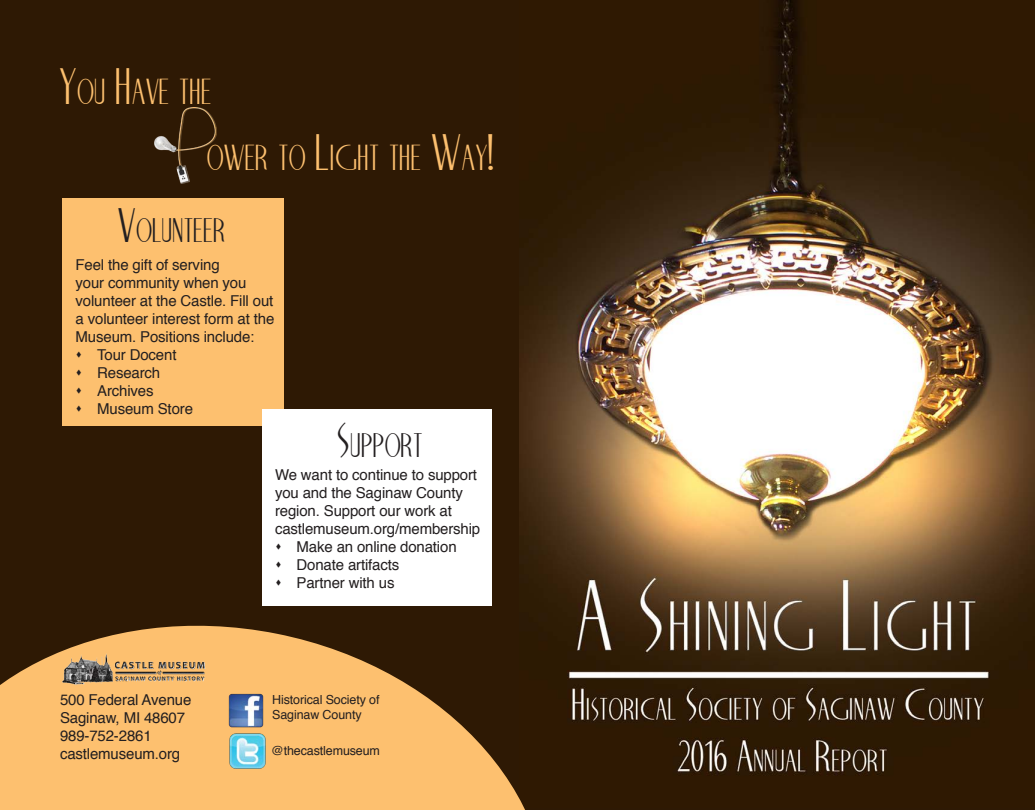
<style>
.page{position:relative;width:1035px;height:810px;background:#fff}
.page>*{position:absolute;margin:0;border:0;box-sizing:border-box;transform-origin:0 0}
.t1{font:45px/65.9px "Nite Club";letter-spacing:-.01em;color:#fdc06f}
.t2{font:42.5px "Nite Club";letter-spacing:-.01em;color:#231f20}
.t3{font:15px/18px "Helvetica";letter-spacing:-.01em;color:#231f20}
.t4{font:12.5px/15px "Helvetica";letter-spacing:-.01em;color:#231f20}
</style>
<div class="page">
<div style="left:0;top:0;width:519px;height:599px;background:#2e1904"></div>
<div style="left:62px;top:198px;width:221px;height:228px;background:#fdc06f"></div>
<div style="left:262px;top:409px;width:230px;height:197px;background:#fff"></div>
<img style="left:155px;top:107px;width:61px;height:76px">
<img style="left:519px;top:0;width:516px;height:808px">
<svg style="left:0;top:599px;width:571px;height:211px;background:#ae8148"></svg>
<img style="left:228px;top:692px;width:36px;height:37px">
<img style="left:228px;top:731px;width:40px;height:40px">
<img style="left:60px;top:649px;width:147px;height:38px">
<h1 class="t1" style="left:207px;top:53px;width:290px;text-indent:-147px">You Have the<br>ower to Light the Way!</h1>
<h2 class="t2" style="left:119px;top:202px;width:110px">Volunteer</h2>
<p class="t3" style="left:76px;top:257px;width:146px">Feel the gift of serving</p>
<p class="t3" style="left:76px;top:275px;width:172px">your community when you</p>
<p class="t3" style="left:76px;top:293px;width:199px">volunteer at the Castle. Fill out</p>
<p class="t3" style="left:76px;top:311px;width:200px">a volunteer interest form at the</p>
<p class="t3" style="left:76px;top:329px;width:180px">Museum. Positions include:</p>
<p class="t3" style="left:97px;top:347px;width:81px">Tour Docent</p>
<p class="t3" style="left:97px;top:365px;width:65px">Research</p>
<p class="t3" style="left:97px;top:383px;width:58px">Archives</p>
<p class="t3" style="left:97px;top:401px;width:97px">Museum Store</p>
<h2 class="t2" style="left:338px;top:417px;width:87px">Support</h2>
<p class="t3" style="left:60px;top:692px;width:133px">500 Federal Avenue<br>Saginaw, MI 48607<br>989-752-2861 castlemuseum.org</p>
<p class="t3" style="left:275px;top:467px;width:204px">We want to continue to support</p>
<p class="t3" style="left:275px;top:485px;width:190px">you and the Saginaw County</p>
<p class="t3" style="left:275px;top:503px;width:179px">region. Support our work at</p>
<p class="t3" style="left:275px;top:521px;width:207px">castlemuseum.org/membership</p>
<p class="t3" style="left:297px;top:539px;width:162px">Make an online donation</p>
<p class="t3" style="left:297px;top:557px;width:104px">Donate artifacts</p>
<p class="t3" style="left:297px;top:575px;width:99px">Partner with us</p>
<p class="t4" style="left:272px;top:693px;width:109px">Historical Society of<br>Saginaw County</p>
<p class="t4" style="left:271px;top:744px;width:110px">@thecastlemuseum</p>
</div>
